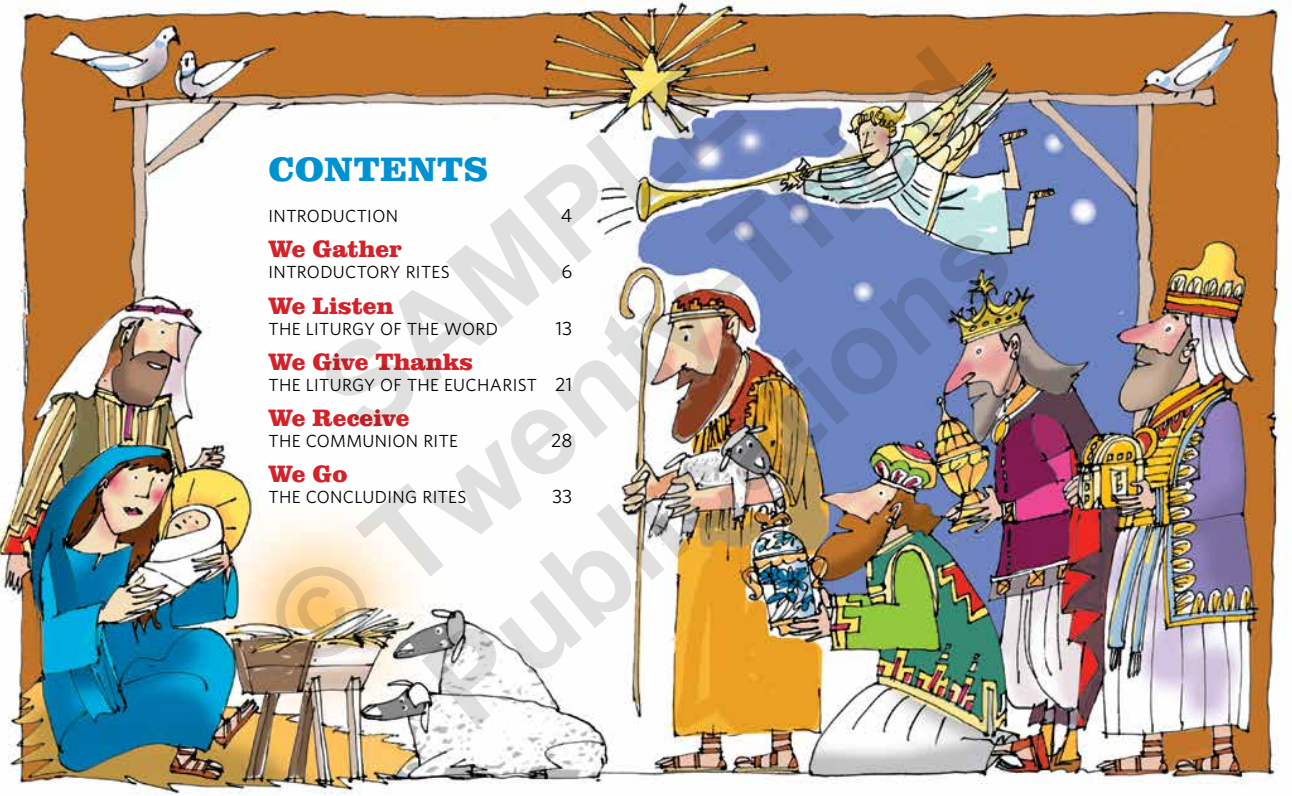
<style>
.page{position:relative;width:1292px;height:796px;background:#fff}
.page>*{position:absolute;margin:0;border:0;box-sizing:border-box;transform-origin:0 0}
.t1{font:700 120.75px/144.9px "Arial";color:rgb(0 0 0/.12);text-align:center}
.t2{font:700 expanded 35px "Clarendon URW";letter-spacing:.015em;color:#0091d1}
.t3{font:700 expanded 24.5px "Clarendon URW";color:#d2232a}
.t4{font:19.25px "Whitney";color:#000}
.t5{font:17.5px "Whitney";letter-spacing:.02em;color:#000}
.s1{font-size:19.25px}
</style>
<div class="page">
<img style="left:0;top:0;width:1290px;height:795px">
<h1 class="t1" style="left:151px;top:477px;width:882px;rotate:-40deg">SAMPLE<br>© Twenty-Third<br>Publications</h1>
<h2 class="t2" style="left:269px;top:143px;width:221px">CONTENTS</h2>
<p class="t5" style="left:269px;top:205px;width:131px">INTRODUCTION</p>
<p class="t4" style="left:561px;top:203px;width:13px">4</p>
<h3 class="t3" style="left:269px;top:231px;width:135px">We Gather</h3>
<p class="t5" style="left:269px;top:261px;width:183px">INTRODUCTORY RITES</p>
<p class="t4" style="left:561px;top:259px;width:12px">6</p>
<h3 class="t3" style="left:269px;top:287px;width:126px">We Listen</h3>
<p class="t5" style="left:269px;top:317px;width:231px">THE LITURGY OF THE WORD</p>
<p class="t4" style="left:555px;top:315px;width:18px">13</p>
<h3 class="t3" style="left:269px;top:343px;width:206px">We Give Thanks</h3>
<p class="t5" style="left:269px;top:373px;width:305px">THE LITURGY OF THE EUCHARIST <span class="s1">21</span></p>
<h3 class="t3" style="left:269px;top:399px;width:142px">We Receive</h3>
<p class="t5" style="left:269px;top:429px;width:191px">THE COMMUNION RITE</p>
<p class="t4" style="left:551px;top:427px;width:23px">28</p>
<h3 class="t3" style="left:269px;top:455px;width:80px">We Go</h3>
<p class="t5" style="left:269px;top:485px;width:199px">THE CONCLUDING RITES</p>
<p class="t4" style="left:552px;top:483px;width:22px">33</p>
</div>
